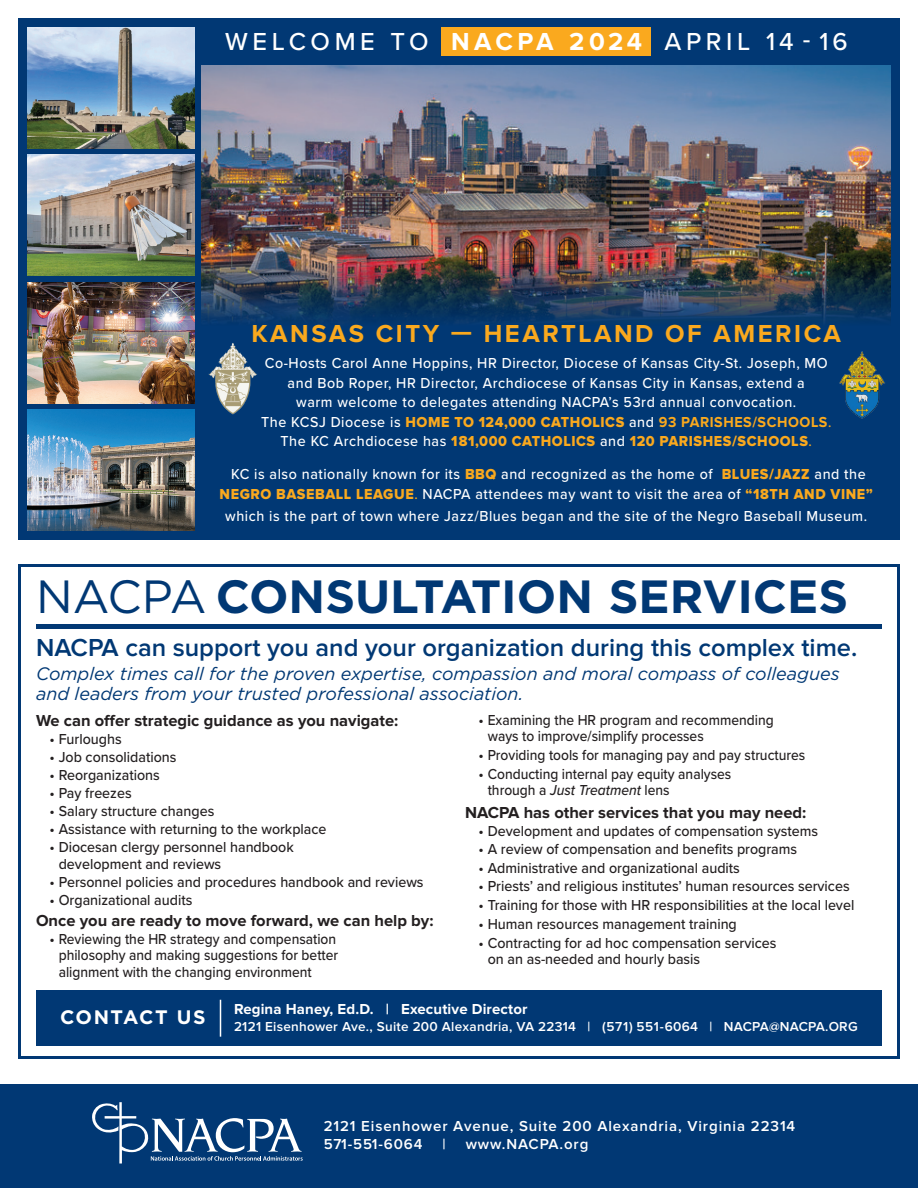
<style>
.page{position:relative;width:918px;height:1188px;background:#fff}
.page>*{position:absolute;margin:0;border:0;box-sizing:border-box;transform-origin:0 0}
.t1{font:700 46.5px "Gotham";color:#013874}
.t2{font:600 25.5px "Proxima Nova";color:#013874}
.t3{font:700 25.5px "Proxima Nova";letter-spacing:.1em;color:#faa91e}
.t4{font:500 25.5px "Proxima Nova";letter-spacing:.18em;color:#fff}
.t5{font:700 19.5px "Gotham";letter-spacing:.08em;color:#fff}
.t6{font:italic 18px/19.5px "Gotham";color:#013874}
.t7{font:700 16.5px "Proxima Nova";color:#231f20}
.t8{font:500 15px/16.5px "Proxima Nova";color:#231f20}
.t9{font:500 15px/19.5px "Proxima Nova";letter-spacing:.04em;color:#fff;text-align:center;scale:.95 1}
.t10{font:600 15px "Proxima Nova";letter-spacing:.06em;color:#fff}
.t11{font:700 15px "Proxima Nova";letter-spacing:.01em;color:#fff}
.t12{font:600 13.5px "Proxima Nova";letter-spacing:.02em;color:#fff}
.s1{font-weight:700}
.s2{font-family:"Proxima Nova Extrabld";font-weight:400;color:#faa91e}
.s3{font-weight:700;color:#faa91e}
.s4{color:#faa91e}
.s5{font-weight:400}
.s6{font-style:italic}
</style>
<div class="page">
<div style="left:18px;top:18px;width:882px;height:522px;background:#013874"></div>
<img style="left:201px;top:65px;width:690px;height:259px">
<div style="left:18px;top:564px;width:882px;height:495px;border:3px solid #013874"></div>
<div style="left:36px;top:990px;width:846px;height:56px;background:#013874"></div>
<div style="left:0;top:1084px;width:918px;height:104px;background:#013874"></div>
<svg style="left:92px;top:1102px;width:211px;height:62px"></svg>
<hr style="left:36px;top:624px;width:846px;height:4px;background:#013874">
<hr style="left:220px;top:1000px;width:1px;height:37px;background:#fff">
<div style="left:441px;top:28px;width:210px;height:28px;background:#faa91e"></div>
<img style="left:27px;top:27px;width:168px;height:121px">
<img style="left:27px;top:282px;width:168px;height:122px">
<img style="left:27px;top:154px;width:168px;height:122px">
<img style="left:208px;top:343px;width:49px;height:72px">
<img style="left:839px;top:351px;width:46px;height:68px">
<img style="left:27px;top:410px;width:168px;height:121px">
<p class="t4" style="left:225px;top:23px;width:624px">WELCOME TO <span class="s1">NACPA 2024</span> APRIL 14 - 16</p>
<p class="t3" style="left:251px;top:322px;width:591px">KANSAS CITY — HEARTLAND OF AMERICA</p>
<p class="t9" style="left:261px;top:353px;width:602px">Co-Hosts Carol Anne Hoppins, HR Director, Diocese of Kansas City-St. Joseph, MO and Bob Roper, HR Director, Archdiocese of Kansas City in Kansas, extend a<br>warm welcome to delegates attending NACPA’s 53rd annual convocation.<br>The KCSJ Diocese is <span class="s2">HOME TO 124,000 CATHOLICS</span> and <span class="s3">93 PARISHES/SCHOOLS</span><span class="s4">.<br></span>The KC Archdiocese has <span class="s2">181,000 CATHOLICS</span> and <span class="s2">120 PARISHES/SCHOOLS</span><span class="s4">.</span></p>
<p class="t9" style="left:220px;top:464px;width:689px">KC is also nationally known for its <span class="s2">BBQ</span> and recognized as the home of <span class="s2">BLUES/JAZZ</span> and the<br><span class="s2">NEGRO BASEBALL LEAGUE</span><span class="s4">.</span> NACPA attendees may want to visit the area of <span class="s2">“18TH AND VINE”</span></p>
<p class="t9" style="left:225px;top:506px;width:677px">which is the part of town where Jazz/Blues began and the site of the Negro Baseball Museum.</p>
<p class="t1" style="left:36px;top:566px;width:814px"><span class="s5">NACPA</span> CONSULTATION SERVICES</p>
<p class="t2" style="left:36px;top:636px;width:823px">NACPA can support you and your organization during this complex time.</p>
<p class="t6" style="left:36px;top:664px;width:805px">Complex times call for the proven expertise, compassion and moral compass of colleagues and leaders from your trusted professional association.</p>
<p class="t8" style="left:488px;top:711px;width:287px;text-indent:-9px">• Examining the HR program and recommending ways to improve/simplify processes</p>
<p class="t8" style="left:478px;top:746px;width:328px">• Providing tools for managing pay and pay structures</p>
<p class="t8" style="left:488px;top:765px;width:245px;text-indent:-9px">• Conducting internal pay equity analyses through a <span class="s6">Just Treatment</span> lens</p>
<p class="t7" style="left:465px;top:805px;width:343px">NACPA has other services that you may need:</p>
<p class="t8" style="left:478px;top:822px;width:341px">• Development and updates of compensation systems</p>
<p class="t8" style="left:478px;top:840px;width:320px">• A review of compensation and benefits programs</p>
<p class="t8" style="left:478px;top:859px;width:263px">• Administrative and organizational audits</p>
<p class="t8" style="left:478px;top:878px;width:373px">• Priests’ and religious institutes’ human resources services</p>
<p class="t8" style="left:478px;top:896px;width:377px">• Training for those with HR responsibilities at the local level</p>
<p class="t8" style="left:478px;top:915px;width:260px">• Human resources management training</p>
<p class="t8" style="left:488px;top:934px;width:290px;text-indent:-9px">• Contracting for ad hoc compensation services on an as-needed and hourly basis</p>
<p class="t11" style="left:234px;top:1002px;width:295px">Regina Haney, Ed.D. | Executive Director</p>
<p class="t12" style="left:234px;top:1021px;width:625px">2121 Eisenhower Ave., Suite 200 Alexandria, VA 22314 | (571) 551-6064 | NACPA@NACPA.ORG</p>
<p class="t7" style="left:36px;top:713px;width:364px">We can offer strategic guidance as you navigate:</p>
<p class="t8" style="left:50px;top:730px;width:74px">• Furloughs</p>
<p class="t8" style="left:50px;top:748px;width:129px">• Job consolidations</p>
<p class="t8" style="left:50px;top:766px;width:112px">• Reorganizations</p>
<p class="t8" style="left:50px;top:784px;width:84px">• Pay freezes</p>
<p class="t8" style="left:50px;top:802px;width:166px">• Salary structure changes</p>
<p class="t8" style="left:50px;top:820px;width:279px">• Assistance with returning to the workplace</p>
<p class="t8" style="left:59px;top:838px;width:237px;text-indent:-9px">• Diocesan clergy personnel handbook development and reviews</p>
<p class="t8" style="left:50px;top:873px;width:376px">• Personnel policies and procedures handbook and reviews</p>
<p class="t8" style="left:50px;top:891px;width:144px">• Organizational audits</p>
<p class="t7" style="left:36px;top:912px;width:399px">Once you are ready to move forward, we can help by:</p>
<p class="t8" style="left:59px;top:930px;width:281px;text-indent:-9px">• Reviewing the HR strategy and compensation philosophy and making suggestions for better alignment with the changing environment</p>
<p class="t5" style="left:60px;top:1004px;width:147px">CONTACT US</p>
<p class="t10" style="left:324px;top:1119px;width:473px">2121 Eisenhower Avenue, Suite 200 Alexandria, Virginia 22314</p>
<p class="t10" style="left:324px;top:1137px;width:100px">571-551-6064</p>
<p class="t10" style="left:443px;top:1137px;width:5px">|</p>
<p class="t10" style="left:466px;top:1137px;width:124px">www.NACPA.org</p>
</div>
